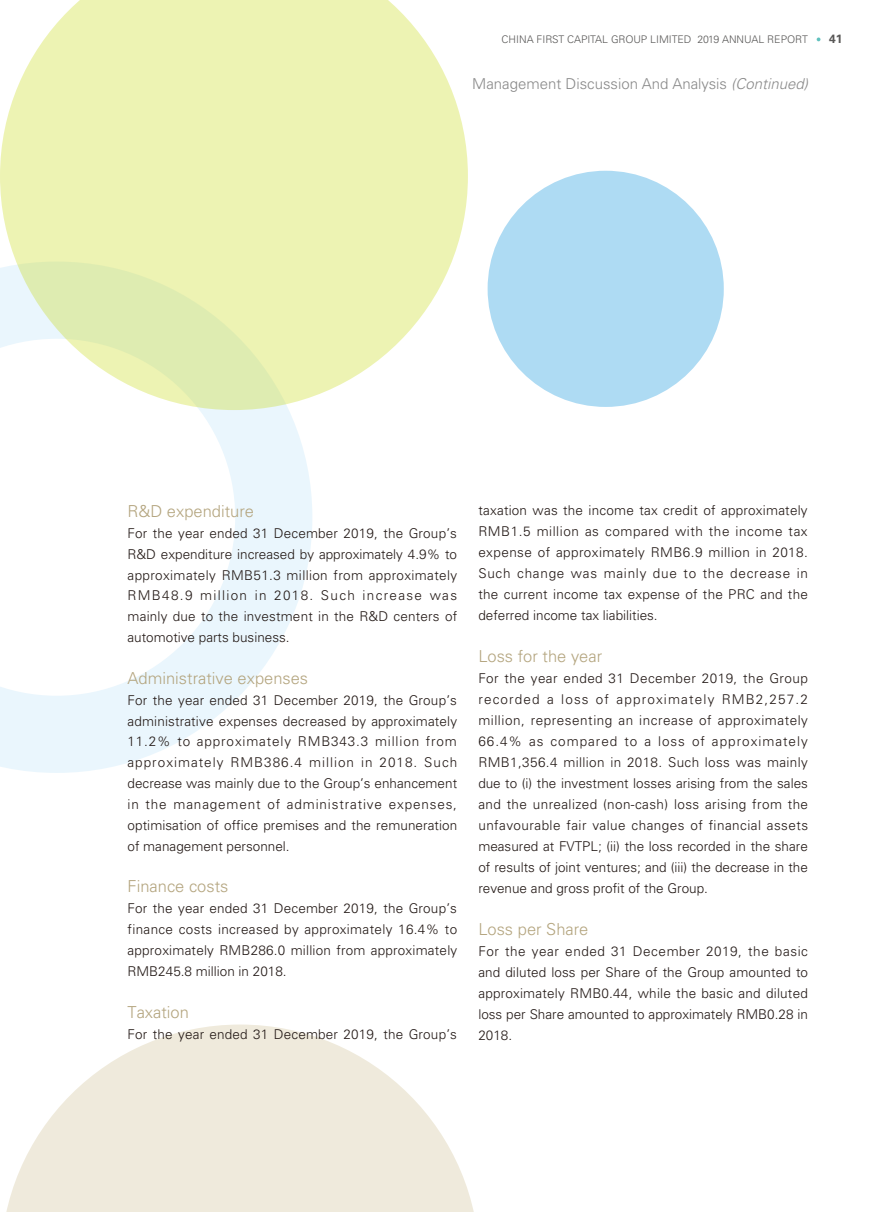
<style>
.page{position:relative;width:893px;height:1212px;background:#fff}
.page>*{position:absolute;margin:0;border:0;box-sizing:border-box;transform-origin:0 0}
.t1{font:300 16.5px "Univers LT Std";color:#b4a57f}
.t2{font:300 15px "Univers LT Std";color:#898989}
.t3{font:300 13.5px/21px "Univers LT Std";color:#231916;text-align:justify}
.t4{font:700 12px "Univers LT Std";color:#595857}
.t5{font:300 10.5px "Univers LT Std";color:#595857}
.s1{font-style:italic}
</style>
<div class="page">
<svg style="left:0;top:410px;width:312px;height:363px;fill:#eaf6fd"></svg>
<svg style="left:0;top:410px;width:235px;height:286px"></svg>
<div style="left:488px;top:171px;width:236px;height:236px;background:#aedbf3;border-radius:50%"></div>
<svg style="left:0;top:0;width:468px;height:410px;background:#eef4bf"></svg>
<svg style="left:6px;top:1024px;width:468px;height:188px;fill:#efeadc"></svg>
<p class="t5" style="left:502px;top:33px;width:308px">CHINA FIRST CAPITAL GROUP LIMITED 2019 ANNUAL REPORT</p>
<p class="t4" style="left:829px;top:32px;width:15px">41</p>
<p class="t2" style="left:472px;top:75px;width:337px">Management Discussion And Analysis <span class="s1">(Continued)</span></p>
<p class="t1" style="left:128px;top:501px;width:128px">R&amp;D expenditure</p>
<p class="t3" style="left:128px;top:523px;width:331px">For the year ended 31 December 2019, the Group’s R&amp;D expenditure increased by approximately 4.9% to approximately RMB51.3 million from approximately RMB48.9 million in 2018. Such increase was mainly due to the investment in the R&amp;D centers of automotive parts business.</p>
<p class="t1" style="left:128px;top:668px;width:182px">Administrative expenses</p>
<p class="t3" style="left:128px;top:689px;width:331px">For the year ended 31 December 2019, the Group’s administrative expenses decreased by approximately 11.2% to approximately RMB343.3 million from approximately RMB386.4 million in 2018. Such decrease was mainly due to the Group’s enhancement in the management of administrative expenses, optimisation of office premises and the remuneration of management personnel.</p>
<p class="t1" style="left:128px;top:876px;width:102px">Finance costs</p>
<p class="t3" style="left:128px;top:898px;width:331px">For the year ended 31 December 2019, the Group’s finance costs increased by approximately 16.4% to approximately RMB286.0 million from approximately RMB245.8 million in 2018.</p>
<p class="t1" style="left:128px;top:1002px;width:63px">Taxation</p>
<p class="t3" style="left:128px;top:1023px;width:331px">For the year ended 31 December 2019, the Group’s</p>
<p class="t3" style="left:478px;top:499px;width:331px">taxation was the income tax credit of approximately RMB1.5 million as compared with the income tax expense of approximately RMB6.9 million in 2018.<br>Such change was mainly due to the decrease in the current income tax expense of the PRC and the deferred income tax liabilities.</p>
<p class="t1" style="left:478px;top:646px;width:125px">Loss for the year</p>
<p class="t3" style="left:478px;top:667px;width:331px">For the year ended 31 December 2019, the Group recorded a loss of approximately RMB2,257.2 million, representing an increase of approximately 66.4% as compared to a loss of approximately RMB1,356.4 million in 2018. Such loss was mainly due to (i) the investment losses arising from the sales and the unrealized (non-cash) loss arising from the unfavourable fair value changes of financial assets measured at FVTPL; (ii) the loss recorded in the share of results of joint ventures; and (iii) the decrease in the revenue and gross profit of the Group.</p>
<p class="t1" style="left:478px;top:919px;width:112px">Loss per Share</p>
<p class="t3" style="left:478px;top:940px;width:331px">For the year ended 31 December 2019, the basic and diluted loss per Share of the Group amounted to approximately RMB0.44, while the basic and diluted loss per Share amounted to approximately RMB0.28 in 2018.</p>
</div>
